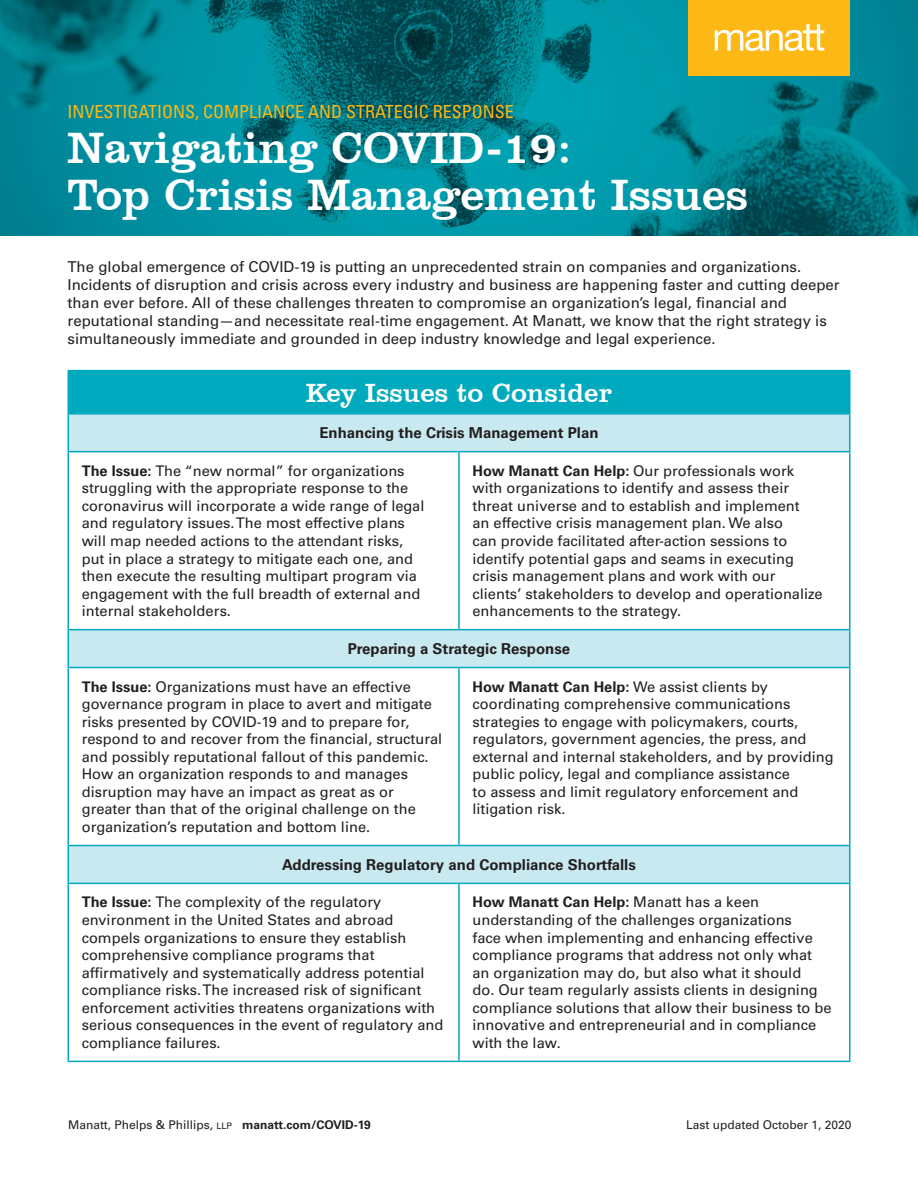
<style>
.page{position:relative;width:918px;height:1188px;background:#fff}
.page>*{position:absolute;margin:0;border:0;box-sizing:border-box;transform-origin:0 0}
.t1{font:45px "Clarendon BT";letter-spacing:-.005em;color:#fff}
.t2{font:27px "Clarendon BT";color:#fff}
.t3{font:condensed 18px "Univers LT Std";color:#fcb814}
.t4{font:15px/18px "Univers LT Std";color:#231f20}
.t5{font:700 15px "Univers LT Std";color:#231f20}
.t6{font:14.7px/17.5px "Univers LT Std";color:#231f20}
.t7{font:12px "Univers LT Std";color:#231f20}
.s1{font-weight:700}
.s2{font-size:9px}
</style>
<div class="page">
<img style="left:0;top:0;width:918px;height:235px">
<div style="left:688px;top:0;width:162px;height:75px;background:#fcb814"></div>
<svg style="left:714px;top:24px;width:110px;height:27px"></svg>
<div style="left:68px;top:371px;width:782px;height:43px;background:#00aabe"></div>
<div style="left:69px;top:415px;width:780px;height:36px;background:#c8e9ef"></div>
<svg style="left:69px;top:452px;width:780px;height:609px"></svg>
<div style="left:68px;top:630px;width:782px;height:38px;background:#c8e9ef"></div>
<hr style="left:68px;top:370px;width:391px;height:1px;background:#00aabe">
<hr style="left:459px;top:370px;width:391px;height:1px;background:#00aabe">
<hr style="left:68px;top:452px;width:1px;height:177px;background:#00aabe">
<hr style="left:458px;top:452px;width:2px;height:177px;background:#00aabe">
<hr style="left:849px;top:452px;width:1px;height:177px;background:#00aabe">
<hr style="left:68px;top:629px;width:391px;height:1px;background:#00aabe">
<hr style="left:68px;top:630px;width:1px;height:37px;background:#00aabe">
<hr style="left:459px;top:629px;width:391px;height:1px;background:#00aabe">
<hr style="left:849px;top:630px;width:1px;height:37px;background:#00aabe">
<hr style="left:68px;top:667px;width:391px;height:1px;background:#00aabe">
<hr style="left:68px;top:668px;width:1px;height:177px;background:#00aabe">
<hr style="left:459px;top:667px;width:391px;height:1px;background:#00aabe">
<hr style="left:458px;top:668px;width:2px;height:177px;background:#00aabe">
<hr style="left:849px;top:668px;width:1px;height:177px;background:#00aabe">
<hr style="left:68px;top:845px;width:391px;height:1px;background:#00aabe">
<hr style="left:68px;top:846px;width:1px;height:37px;background:#00aabe">
<hr style="left:459px;top:845px;width:391px;height:1px;background:#00aabe">
<hr style="left:849px;top:846px;width:1px;height:37px;background:#00aabe">
<hr style="left:68px;top:883px;width:391px;height:1px;background:#00aabe">
<hr style="left:68px;top:884px;width:1px;height:177px;background:#00aabe">
<hr style="left:459px;top:883px;width:391px;height:1px;background:#00aabe">
<hr style="left:458px;top:884px;width:2px;height:177px;background:#00aabe">
<hr style="left:849px;top:884px;width:1px;height:177px;background:#00aabe">
<hr style="left:68px;top:1061px;width:391px;height:1px;background:#00aabe">
<hr style="left:459px;top:1061px;width:391px;height:1px;background:#00aabe">
<hr style="left:68px;top:413px;width:391px;height:2px;background:#00aabe">
<hr style="left:68px;top:415px;width:1px;height:36px;background:#00aabe">
<hr style="left:459px;top:413px;width:391px;height:2px;background:#00aabe">
<hr style="left:849px;top:415px;width:1px;height:36px;background:#00aabe">
<hr style="left:68px;top:451px;width:391px;height:1px;background:#00aabe">
<hr style="left:459px;top:451px;width:391px;height:1px;background:#00aabe">
<p class="t3" style="left:68px;top:100px;width:448px">INVESTIGATIONS, COMPLIANCE AND STRATEGIC RESPONSE</p>
<p class="t1" style="left:68px;top:120px;width:506px">Navigating COVID-19:</p>
<p class="t1" style="left:68px;top:166px;width:682px">Top Crisis Management Issues</p>
<p class="t4" style="left:68px;top:258px;width:774px">The global emergence of COVID-19 is putting an unprecedented strain on companies and organizations.<br>Incidents of disruption and crisis across every industry and business are happening faster and cutting deeper than ever before. All of these challenges threaten to compromise an organization’s legal, financial and reputational standing—and necessitate real-time engagement. At Manatt, we know that the right strategy is simultaneously immediate and grounded in deep industry knowledge and legal experience.</p>
<p class="t2" style="left:306px;top:376px;width:308px">Key Issues to Consider</p>
<p class="t5" style="left:319px;top:424px;width:281px">Enhancing the Crisis Management Plan</p>
<p class="t6" style="left:82px;top:462px;width:344px"><span class="s1">The Issue:</span> The “new normal” for organizations struggling with the appropriate response to the coronavirus will incorporate a wide range of legal and regulatory issues. The most effective plans will map needed actions to the attendant risks, put in place a strategy to mitigate each one, and then execute the resulting multipart program via engagement with the full breadth of external and internal stakeholders.</p>
<p class="t6" style="left:472px;top:462px;width:352px"><span class="s1">How Manatt Can Help:</span> Our professionals work with organizations to identify and assess their threat universe and to establish and implement<br>an effective crisis management plan. We also<br>can provide facilitated after-action sessions to identify potential gaps and seams in executing crisis management plans and work with our clients’ stakeholders to develop and operationalize enhancements to the strategy.</p>
<p class="t5" style="left:348px;top:640px;width:224px">Preparing a Strategic Response</p>
<p class="t6" style="left:82px;top:678px;width:362px"><span class="s1">The Issue:</span> Organizations must have an effective governance program in place to avert and mitigate risks presented by COVID-19 and to prepare for, respond to and recover from the financial, structural and possibly reputational fallout of this pandemic.<br>How an organization responds to and manages disruption may have an impact as great as or greater than that of the original challenge on the organization’s reputation and bottom line.</p>
<p class="t6" style="left:472px;top:678px;width:363px"><span class="s1">How Manatt Can Help:</span> We assist clients by coordinating comprehensive communications strategies to engage with policymakers, courts, regulators, government agencies, the press, and external and internal stakeholders, and by providing public policy, legal and compliance assistance<br>to assess and limit regulatory enforcement and litigation risk.</p>
<p class="t5" style="left:282px;top:856px;width:355px">Addressing Regulatory and Compliance Shortfalls</p>
<p class="t6" style="left:82px;top:894px;width:363px"><span class="s1">The Issue:</span> The complexity of the regulatory environment in the United States and abroad compels organizations to ensure they establish comprehensive compliance programs that affirmatively and systematically address potential compliance risks. The increased risk of significant enforcement activities threatens organizations with serious consequences in the event of regulatory and compliance failures.</p>
<p class="t6" style="left:472px;top:894px;width:361px"><span class="s1">How Manatt Can Help:</span> Manatt has a keen understanding of the challenges organizations<br>face when implementing and enhancing effective compliance programs that address not only what an organization may do, but also what it should<br>do. Our team regularly assists clients in designing compliance solutions that allow their business to be innovative and entrepreneurial and in compliance with the law.</p>
<p class="t7" style="left:68px;top:1118px;width:304px">Manatt, Phelps &amp; Phillips, <span class="s2">LLP</span> <span class="s1">manatt.com/COVID-19</span></p>
<p class="t7" style="left:686px;top:1118px;width:167px">Last updated October 1, 2020</p>
</div>
